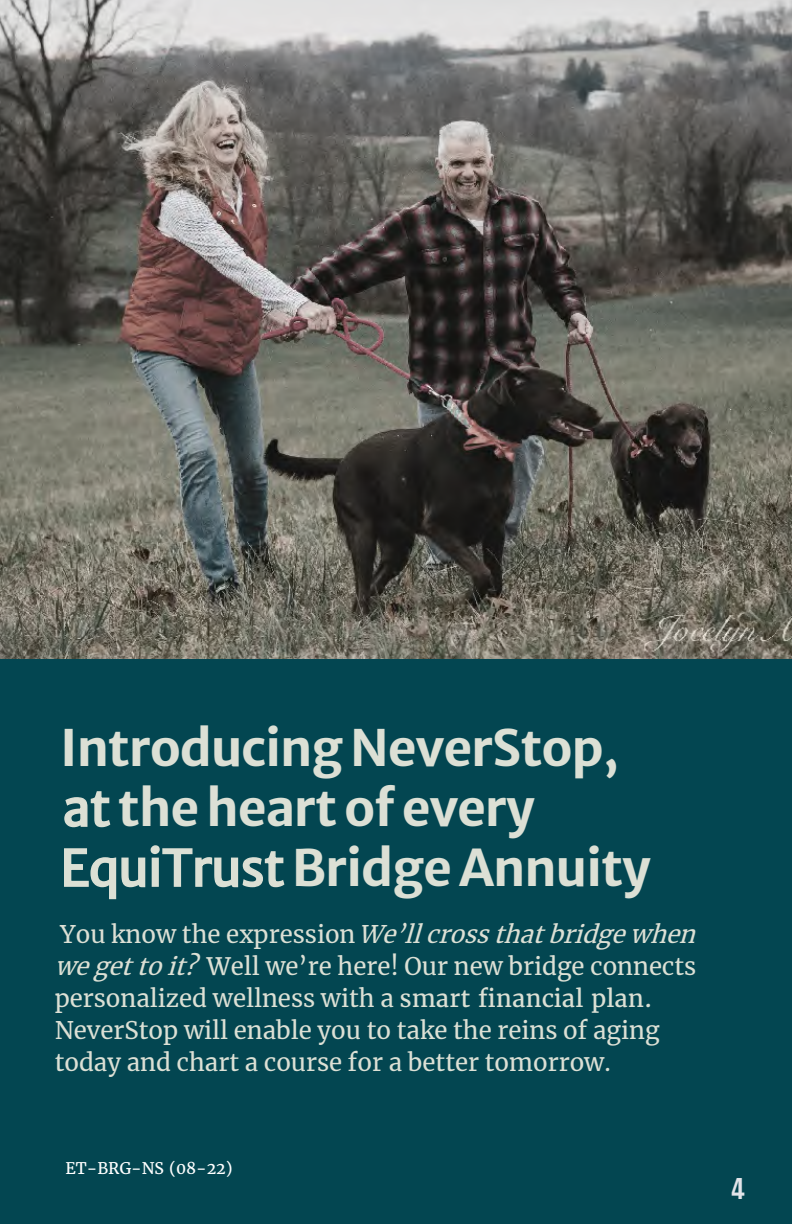
<style>
.page{position:relative;width:792px;height:1224px;background:#034651}
.page>*{position:absolute;margin:0;border:0;box-sizing:border-box;transform-origin:0 0}
.t1{font:700 50px/60px "Merriweather Sans";letter-spacing:-.02em;color:#dce0d5}
.t2{font:500 28px "Stratos";color:#e2e4e9}
.t3{font:24px/32px "Merriweather";color:#dce0d5}
.t4{font:16px "Merriweather";color:#fff}
.s1{font-weight:400}
.s2{font-style:italic}
.s3{font-style:inherit}
</style>
<div class="page">
<img style="left:0;top:0;width:792px;height:658px">
<p class="t1" style="left:60px;top:712px;width:592px">Introducing NeverStop, <span class="s1">at</span> the heart of every<br><span class="s1">EquiTrust</span> Bridge Annuity</p>
<p class="t3" style="left:55px;top:918px;width:651px">Y o u k n o w t h e e x p r e s s i o n <span class="s2">We’llcrossthatbridgewhen wegettoit?</span> <span class="s3">W</span>ell we’re here! Our new bridge connects personalized wellness with a <span class="s3">smart financial plan.<br></span>NeverStop will enable you to take the reins of aging today and chart a course for a better tomorrow.</p>
<p class="t4" style="left:65px;top:1158px;width:169px">ET-BRG-NS (08-22)</p>
<p class="t2" style="left:731px;top:1167px;width:17px">4</p>
</div>
